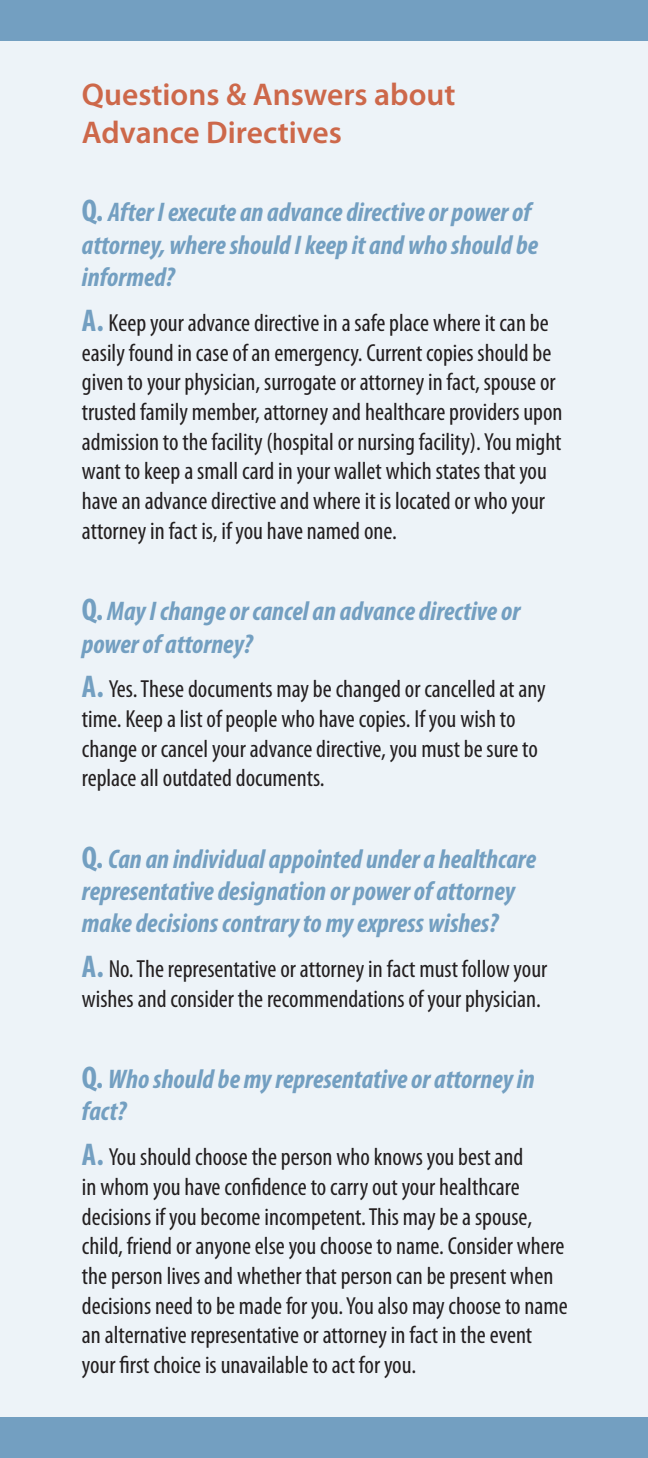
<style>
.page{position:relative;width:648px;height:1458px;background:#edf3f8}
.page>*{position:absolute;margin:0;border:0;box-sizing:border-box;transform-origin:0 0}
.t1{font:600 31.5px/37.8px "Myriad Pro";color:#cd684a}
.t2{font:italic 700 condensed 27px/32.4px "Myriad Pro";color:#739fc1}
.t3{font:condensed 24.75px/29.7px "Myriad Pro";color:#231f20}
.s1{font-style:normal;font-size:31.5px}
.s2{font-weight:700;font-size:31.5px;color:#739fc1}
</style>
<div class="page">
<div style="left:1px;top:0;width:647px;height:40px;background:#739fc1"></div>
<div style="left:1px;top:1418px;width:647px;height:40px;background:#739fc1"></div>
<p class="t1" style="left:82px;top:75px;width:375px">Questions &amp; Answers about<br>Advance Directives</p>
<p class="t2" style="left:82px;top:196px;width:458px"><span class="s1">Q.</span> After I execute an advance directive or power of attorney, where should I keep it and who should be informed?</p>
<p class="t3" style="left:82px;top:308px;width:482px"><span class="s2">A.</span> Keep your advance directive in a safe place where it can be easily found in case of an emergency. Current copies should be given to your physician, surrogate or attorney in fact, spouse or trusted family member, attorney and healthcare providers upon admission to the facility (hospital or nursing facility). You might want to keep a small card in your wallet which states that you have an advance directive and where it is located or who your attorney in fact is, if you have named one.</p>
<p class="t2" style="left:82px;top:594px;width:440px"><span class="s1">Q.</span> May I change or cancel an advance directive or power of attorney?</p>
<p class="t3" style="left:82px;top:674px;width:465px"><span class="s2">A.</span> Yes. These documents may be changed or cancelled at any time. Keep a list of people who have copies. If you wish to change or cancel your advance directive, you must be sure to replace all outdated documents.</p>
<p class="t2" style="left:82px;top:842px;width:456px"><span class="s1">Q.</span> Can an individual appointed under a healthcare representative designation or power of attorney make decisions contrary to my express wishes?</p>
<p class="t3" style="left:82px;top:954px;width:467px"><span class="s2">A.</span> No. The representative or attorney in fact must follow your wishes and consider the recommendations of your physician.</p>
<p class="t2" style="left:82px;top:1062px;width:454px"><span class="s1">Q.</span> Who should be my representative or attorney in fact?</p>
<p class="t3" style="left:82px;top:1142px;width:487px"><span class="s2">A.</span> You should choose the person who knows you best and<br>in whom you have confidence to carry out your healthcare decisions if you become incompetent. This may be a spouse, child, friend or anyone else you choose to name. Consider where the person lives and whether that person can be present when decisions need to be made for you. You also may choose to name an alternative representative or attorney in fact in the event your first choice is unavailable to act for you.</p>
</div>
